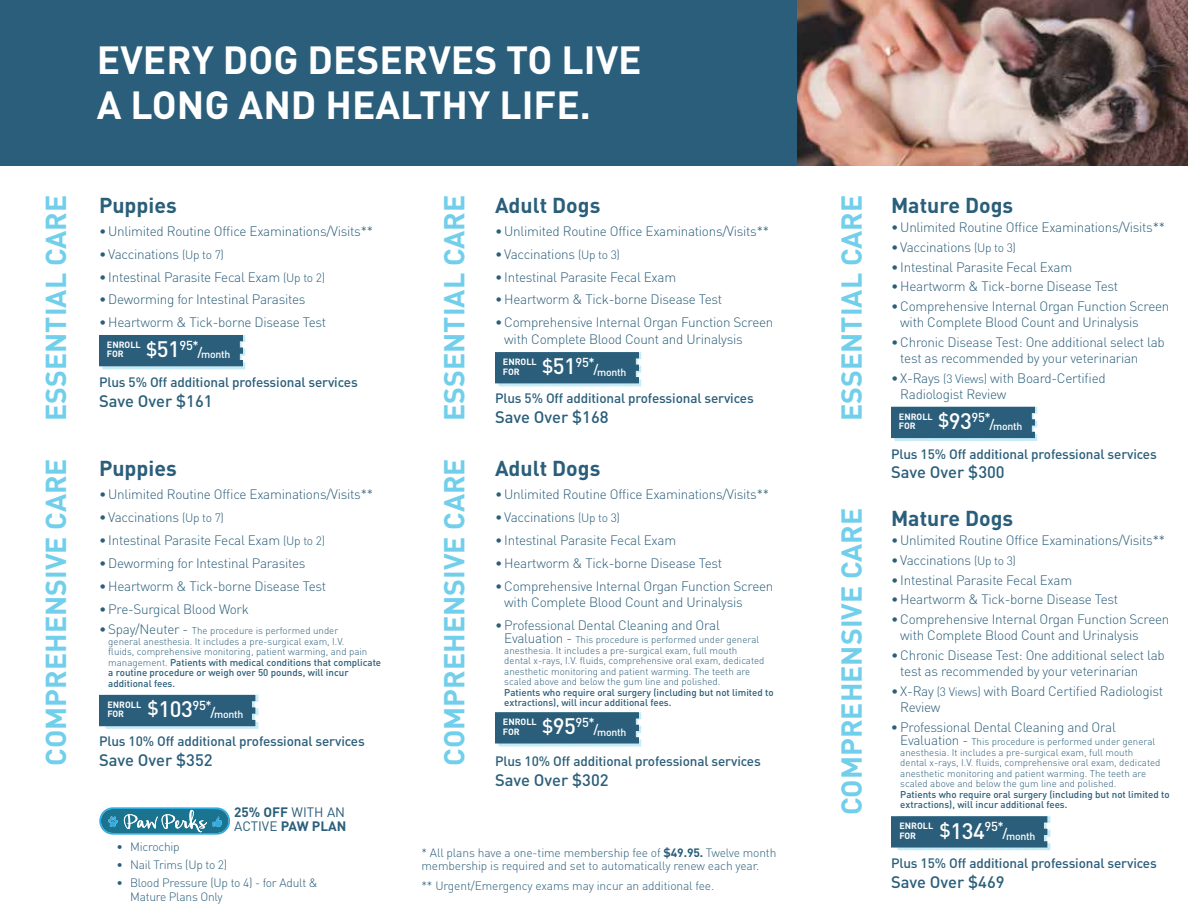
<style>
.page{position:relative;width:1188px;height:918px;background:#fff}
.page>*{position:absolute;margin:0;border:0;box-sizing:border-box;transform-origin:0 0}
.t1{font:700 38.85px/44.5px "DIN";color:#fff}
.t2{font:700 28.5px "DIN";color:#71cfeb}
.t3{font:500 22.2px "DIN";letter-spacing:-.02em;color:#fff}
.t4{font:700 21.3px "DIN";color:#2a5e7a}
.t5{font:500 16.5px "DIN";color:#2a5e7a}
.t6{font:300 13.5px/16.2px "DIN";letter-spacing:-.02em;color:#2a5e7a}
.t7{font:500 13.5px "DIN";letter-spacing:-.01em;color:#2a5e7a}
.t8{font:700 13.5px "DIN";color:#2a5e7a}
.t9{font:300 12px/14.4px "DIN";letter-spacing:-.01em;color:#2a5e7a}
.t10{font:500 10.5px "DIN";letter-spacing:-.025em;color:#fff}
.t11{font:300 9.75px/10.5px "DIN";color:#2a5e7a}
.t12{font:500 9.75px/10.5px "DIN";color:#2a5e7a}
.t13{font:700 9px/9.4px "DIN";color:#fff}
.s1{font-size:12px}
.s2{font-weight:500;font-size:22.2px}
.s3{font-size:12.9px}
.s4{font-size:13.5px}
.s5{font-weight:500}
.s6{font-size:18.6px}
.s7{font-weight:400}
.s8{font-weight:700}
</style>
<div class="page">
<svg style="left:495px;top:352px;width:147px;height:34px;background:#3b6d87"></svg>
<svg style="left:99px;top:335px;width:147px;height:34px;background:#3b6d87"></svg>
<svg style="left:891px;top:407px;width:147px;height:34px;background:#3c6e88"></svg>
<svg style="left:495px;top:712px;width:147px;height:34px;background:#3b6d87"></svg>
<svg style="left:891px;top:816px;width:160px;height:34px;background:#3b6d87"></svg>
<svg style="left:99px;top:695px;width:160px;height:34px;background:#3c6e87"></svg>
<svg style="left:99px;top:807px;width:131px;height:28px;background:#4996b1"></svg>
<img style="left:796px;top:0;width:392px;height:166px">
<div style="left:0;top:0;width:796px;height:166px;background:#2a5e7a"></div>
<h1 class="t1" style="left:97px;top:36px;width:546px">EVERY DOG DESERVES TO LIVE<br>A LONG AND HEALTHY LIFE.</h1>
<h2 class="t2" style="left:37px;top:421px;width:227px;rotate:-90deg">ESSENTIAL CARE</h2>
<h2 class="t2" style="left:435px;top:421px;width:227px;rotate:-90deg">ESSENTIAL CARE</h2>
<h2 class="t2" style="left:833px;top:421px;width:227px;rotate:-90deg">ESSENTIAL CARE</h2>
<h3 class="t4" style="left:99px;top:191px;width:79px">Puppies</h3>
<p class="t6" style="left:99px;top:223px;width:276px">• Unlimited Routine Office Examinations/Visits**</p>
<p class="t6" style="left:99px;top:245px;width:127px">• Vaccinations <span class="s1">(Up to 7)</span></p>
<p class="t6" style="left:99px;top:268px;width:228px">• Intestinal Parasite Fecal Exam <span class="s1">(Up to 2)</span></p>
<p class="t6" style="left:99px;top:291px;width:208px">• Deworming for Intestinal Parasites</p>
<p class="t6" style="left:99px;top:314px;width:229px">• Heartworm &amp; Tick-borne Disease Test</p>
<h3 class="t4" style="left:495px;top:191px;width:107px">Adult Dogs</h3>
<p class="t6" style="left:495px;top:223px;width:276px">• Unlimited Routine Office Examinations/Visits**</p>
<p class="t6" style="left:495px;top:245px;width:127px">• Vaccinations <span class="s1">(Up to 3)</span></p>
<p class="t6" style="left:495px;top:268px;width:183px">• Intestinal Parasite Fecal Exam</p>
<p class="t6" style="left:495px;top:291px;width:229px">• Heartworm &amp; Tick-borne Disease Test</p>
<p class="t6" style="left:504px;top:314px;width:271px;text-indent:-9px">• Comprehensive Internal Organ Function Screen with Complete Blood Count and Urinalysis</p>
<p class="t13" style="left:107px;top:340px;width:93px">ENROLL<br>FOR <sup>$</sup><span class="s2">51</span><sup>95*</sup></p>
<p class="t10" style="left:198px;top:348px;width:34px"><span class="s3">/</span>month</p>
<p class="t13" style="left:503px;top:357px;width:93px">ENROLL<br>FOR <sup>$</sup><span class="s2">51</span><sup>95*</sup></p>
<p class="t10" style="left:594px;top:365px;width:34px"><span class="s3">/</span>month</p>
<p class="t7" style="left:99px;top:373px;width:260px">Plus 5% Off additional professional services</p>
<p class="t5" style="left:99px;top:390px;width:115px">Save Over $161</p>
<p class="t7" style="left:495px;top:390px;width:260px">Plus 5% Off additional professional services</p>
<p class="t5" style="left:495px;top:406px;width:115px">Save Over $168</p>
<h2 class="t2" style="left:37px;top:766px;width:309px;rotate:-90deg">COMPREHENSIVE CARE</h2>
<h2 class="t2" style="left:435px;top:766px;width:309px;rotate:-90deg">COMPREHENSIVE CARE</h2>
<h3 class="t4" style="left:99px;top:454px;width:79px">Puppies</h3>
<p class="t6" style="left:99px;top:486px;width:276px">• Unlimited Routine Office Examinations/Visits**</p>
<p class="t6" style="left:99px;top:509px;width:127px">• Vaccinations <span class="s1">(Up to 7)</span></p>
<p class="t6" style="left:99px;top:532px;width:228px">• Intestinal Parasite Fecal Exam <span class="s1">(Up to 2)</span></p>
<p class="t6" style="left:99px;top:555px;width:208px">• Deworming for Intestinal Parasites</p>
<p class="t6" style="left:99px;top:578px;width:229px">• Heartworm &amp; Tick-borne Disease Test</p>
<p class="t6" style="left:99px;top:601px;width:151px">• Pre-Surgical Blood Work</p>
<p class="t11" style="left:108px;top:625px;width:274px;text-indent:-9px"><span class="s4">•Spay/Neuter -</span> The procedure is performed under<br>general anesthesia. It includes a pre-surgical exam, I.V.<br>fluids, comprehensive monitoring, patient warming, and pain management. <span class="s5">Patients with medical conditions that complicate a routine procedure or weigh over 50 pounds, will incur additional fees.</span></p>
<p class="t13" style="left:107px;top:699px;width:35px">ENROLL<br>FOR</p>
<h3 class="t3" style="left:148px;top:695px;width:66px"><span class="s6">$</span>103<sup>95*</sup></h3>
<p class="t10" style="left:211px;top:708px;width:34px"><span class="s3">/</span>month</p>
<p class="t7" style="left:99px;top:732px;width:267px">Plus 10% Off additional professional services</p>
<p class="t5" style="left:99px;top:749px;width:115px">Save Over $352</p>
<p class="t8" style="left:234px;top:804px;width:112px">25% OFF <span class="s7">WITH AN</span></p>
<p class="t8" style="left:234px;top:817px;width:114px"><span class="s7">ACTIVE</span> PAW PLAN</p>
<h3 class="t4" style="left:495px;top:454px;width:107px">Adult Dogs</h3>
<p class="t6" style="left:495px;top:486px;width:276px">• Unlimited Routine Office Examinations/Visits**</p>
<p class="t6" style="left:495px;top:509px;width:127px">• Vaccinations <span class="s1">(Up to 3)</span></p>
<p class="t6" style="left:495px;top:532px;width:183px">• Intestinal Parasite Fecal Exam</p>
<p class="t6" style="left:495px;top:555px;width:229px">• Heartworm &amp; Tick-borne Disease Test</p>
<p class="t6" style="left:504px;top:578px;width:271px;text-indent:-9px">• Comprehensive Internal Organ Function Screen with Complete Blood Count and Urinalysis</p>
<p class="t6" style="left:495px;top:617px;width:226px">• Professional Dental Cleaning and Oral</p>
<p class="t11" style="left:504px;top:635px;width:262px"><span class="s4">Evaluation -</span> This procedure is performed under general anesthesia. It includes a pre-surgical exam, full mouth dental x-rays, I.V. fluids, comprehensive oral exam, dedicated anesthetic monitoring and patient warming. The teeth are scaled above and below the gum line and polished.</p>
<p class="t12" style="left:504px;top:687px;width:271px">Patients who require oral surgery (including but not limited to extractions), will incur additional fees.</p>
<p class="t13" style="left:503px;top:717px;width:93px">ENROLL<br>FOR <sup>$</sup><span class="s2">95</span><sup>95*</sup></p>
<p class="t10" style="left:594px;top:725px;width:34px"><span class="s3">/</span>month</p>
<p class="t7" style="left:495px;top:752px;width:267px">Plus 10% Off additional professional services</p>
<p class="t5" style="left:495px;top:769px;width:115px">Save Over $302</p>
<p class="t9" style="left:117px;top:839px;width:65px">• Microchip</p>
<p class="t9" style="left:117px;top:857px;width:112px">• Nail Trims (Up to 2)</p>
<p class="t9" style="left:130px;top:875px;width:189px;text-indent:-14px">• Blood Pressure (Up to 4) - for Adult &amp;<br>Mature Plans Only</p>
<p class="t9" style="left:422px;top:846px;width:356px;line-height:13.5px">* All plans have a one-time membership fee of <span class="s8">$49.95.</span> Twelve month membership is required and set to automatically renew each year.</p>
<p class="t9" style="left:422px;top:879px;width:294px">** Urgent/Emergency exams may incur an additional fee.</p>
<h2 class="t2" style="left:833px;top:815px;width:309px;rotate:-90deg">COMPREHENSIVE CARE</h2>
<h3 class="t4" style="left:891px;top:191px;width:124px">Mature Dogs</h3>
<p class="t6" style="left:891px;top:219px;width:276px">• Unlimited Routine Office Examinations/Visits**</p>
<p class="t6" style="left:891px;top:239px;width:127px">• Vaccinations <span class="s1">(Up to 3)</span></p>
<p class="t6" style="left:891px;top:259px;width:183px">• Intestinal Parasite Fecal Exam</p>
<p class="t6" style="left:891px;top:278px;width:229px">• Heartworm &amp; Tick-borne Disease Test</p>
<p class="t6" style="left:900px;top:298px;width:271px;text-indent:-9px">• Comprehensive Internal Organ Function Screen with Complete Blood Count and Urinalysis</p>
<p class="t6" style="left:900px;top:334px;width:266px;text-indent:-9px">• Chronic Disease Test: One additional select lab test as recommended by your veterinarian</p>
<p class="t6" style="left:900px;top:370px;width:207px;text-indent:-9px">• X-Rays <span class="s1">(3 Views)</span> with Board-Certified<br>Radiologist Review</p>
<p class="t13" style="left:899px;top:411px;width:93px">ENROLL<br>FOR <sup>$</sup><span class="s2">93</span><sup>95*</sup></p>
<p class="t10" style="left:990px;top:420px;width:34px"><span class="s3">/</span>month</p>
<p class="t7" style="left:891px;top:445px;width:267px">Plus 15% Off additional professional services</p>
<p class="t5" style="left:891px;top:462px;width:115px">Save Over $300</p>
<h3 class="t4" style="left:891px;top:504px;width:124px">Mature Dogs</h3>
<p class="t6" style="left:891px;top:532px;width:276px">• Unlimited Routine Office Examinations/Visits**</p>
<p class="t6" style="left:891px;top:552px;width:127px">• Vaccinations <span class="s1">(Up to 3)</span></p>
<p class="t6" style="left:891px;top:572px;width:183px">• Intestinal Parasite Fecal Exam</p>
<p class="t6" style="left:891px;top:591px;width:229px">• Heartworm &amp; Tick-borne Disease Test</p>
<p class="t6" style="left:900px;top:611px;width:271px;text-indent:-9px">• Comprehensive Internal Organ Function Screen with Complete Blood Count and Urinalysis</p>
<p class="t6" style="left:900px;top:647px;width:266px;text-indent:-9px">• Chronic Disease Test: One additional select lab test as recommended by your veterinarian</p>
<p class="t6" style="left:900px;top:683px;width:264px;text-indent:-9px">• X-Ray <span class="s1">(3 Views)</span> with Board Certified Radiologist<br>Review</p>
<p class="t6" style="left:891px;top:719px;width:226px">• Professional Dental Cleaning and Oral</p>
<p class="t11" style="left:900px;top:737px;width:262px"><span class="s4">Evaluation -</span> This procedure is performed under general anesthesia. It includes a pre-surgical exam, full mouth dental x-rays, I.V. fluids, comprehensive oral exam, dedicated anesthetic monitoring and patient warming. The teeth are scaled above and below the gum line and polished.</p>
<p class="t12" style="left:900px;top:789px;width:271px">Patients who require oral surgery (including but not limited to extractions), will incur additional fees.</p>
<p class="t13" style="left:899px;top:821px;width:35px">ENROLL<br>FOR</p>
<h3 class="t3" style="left:940px;top:816px;width:66px"><span class="s6">$</span>134<sup>95*</sup></h3>
<p class="t10" style="left:1003px;top:829px;width:34px"><span class="s3">/</span>month</p>
<p class="t7" style="left:891px;top:854px;width:267px">Plus 15% Off additional professional services</p>
<p class="t5" style="left:891px;top:871px;width:115px">Save Over $469</p>
</div>
